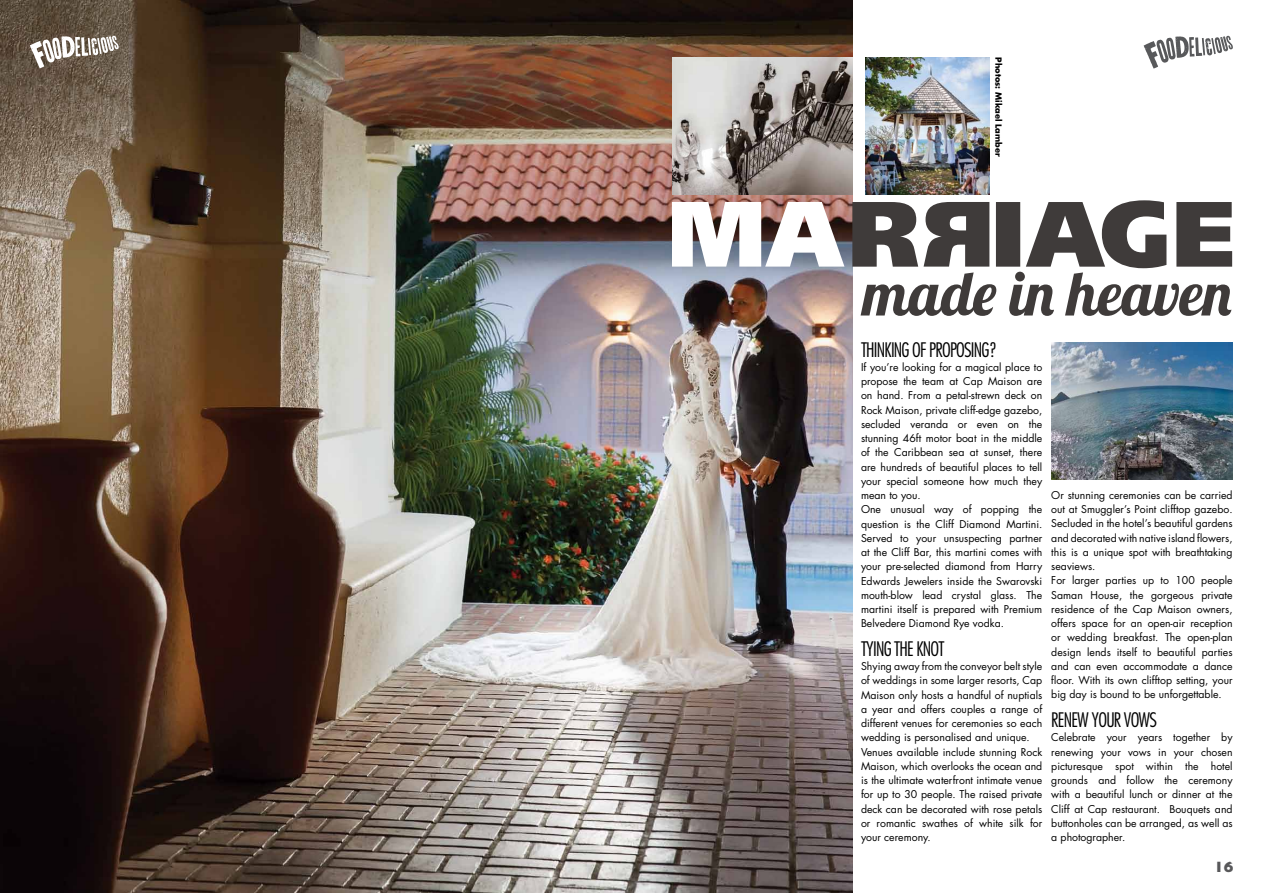
<style>
.page{position:relative;width:1263px;height:893px;background:#fff}
.page>*{position:absolute;margin:0;border:0;box-sizing:border-box;transform-origin:0 0}
.t1{font:61.5px "Lobster 1.4";letter-spacing:.02em;color:#3f3b3a}
.t2{font:300 condensed 19.5px "Futura";letter-spacing:-.04em;color:#000}
.t3{font:800 15px "Humanist 521 BT";color:#58585a}
.t4{font:10.5px/14.2px "Futura";color:#000}
.t5{font:700 8.25px "Futura";color:#000}
</style>
<div class="page">
<svg style="left:1143px;top:36px;width:90px;height:33px"></svg>
<img style="left:0;top:0;width:853px;height:893px">
<svg style="left:30px;top:36px;width:89px;height:32px"></svg>
<svg style="left:852px;top:200px;width:380px;height:68px"></svg>
<svg style="left:672px;top:202px;width:172px;height:65px"></svg>
<img style="left:1051px;top:342px;width:181px;height:138px">
<img style="left:672px;top:57px;width:181px;height:138px">
<img style="left:866px;top:57px;width:123px;height:138px">
<p class="t5" style="left:1004px;top:57px;width:101px;rotate:90deg">Photos: Mikael Lamber</p>
<h1 class="t1" style="left:863px;top:254px;width:370px">made in heaven</h1>
<h2 class="t2" style="left:861px;top:337px;width:138px">THINKING OF PROPOSING?</h2>
<p class="t4" style="left:861px;top:360px;width:183px">If you’re looking for a magical place to propose the team at Cap Maison are on hand. From a petal-strewn deck on Rock Maison, private cliff-edge gazebo, secluded veranda or even on the stunning 46ft motor boat in the middle of the Caribbean sea at sunset, there are hundreds of beautiful places to tell your special someone how much they mean to you.<br>One unusual way of popping the question is the Cliff Diamond Martini.<br>Served to your unsuspecting partner at the Cliff Bar, this martini comes with your pre-selected diamond from Harry Edwards Jewelers inside the Swarovski mouth-blow lead crystal glass. The martini itself is prepared with Premium Belvedere Diamond Rye vodka.</p>
<h2 class="t2" style="left:861px;top:637px;width:85px">TYING THE KNOT</h2>
<p class="t4" style="left:861px;top:659px;width:183px">Shying away from the conveyor belt style of weddings in some larger resorts, Cap Maison only hosts a handful of nuptials a year and offers couples a range of different venues for ceremonies so each wedding is personalised and unique.<br>Venues available include stunning Rock Maison, which overlooks the ocean and is the ultimate waterfront intimate venue for up to 30 people. The raised private deck can be decorated with rose petals or romantic swathes of white silk for your ceremony.</p>
<p class="t4" style="left:1051px;top:488px;width:183px">Or stunning ceremonies can be carried out at Smuggler’s Point clifftop gazebo.<br>Secluded in the hotel’s beautiful gardens and decorated with native island flowers, this is a unique spot with breathtaking seaviews.<br>For larger parties up to 100 people Saman House, the gorgeous private residence of the Cap Maison owners, offers space for an open-air reception or wedding breakfast. The open-plan design lends itself to beautiful parties and can even accommodate a dance floor. With its own clifftop setting, your big day is bound to be unforgettable.</p>
<h2 class="t2" style="left:1051px;top:708px;width:107px">RENEW YOUR VOWS</h2>
<p class="t4" style="left:1051px;top:730px;width:183px;text-align:justify">Celebrate your years together by renewing your vows in your chosen picturesque spot within the hotel grounds and follow the ceremony with a beautiful lunch or dinner at the Cliff at Cap restaurant. Bouquets and buttonholes can be arranged, as well as a photographer.</p>
<h3 class="t3" style="left:1214px;top:858px;width:21px">16</h3>
</div>
